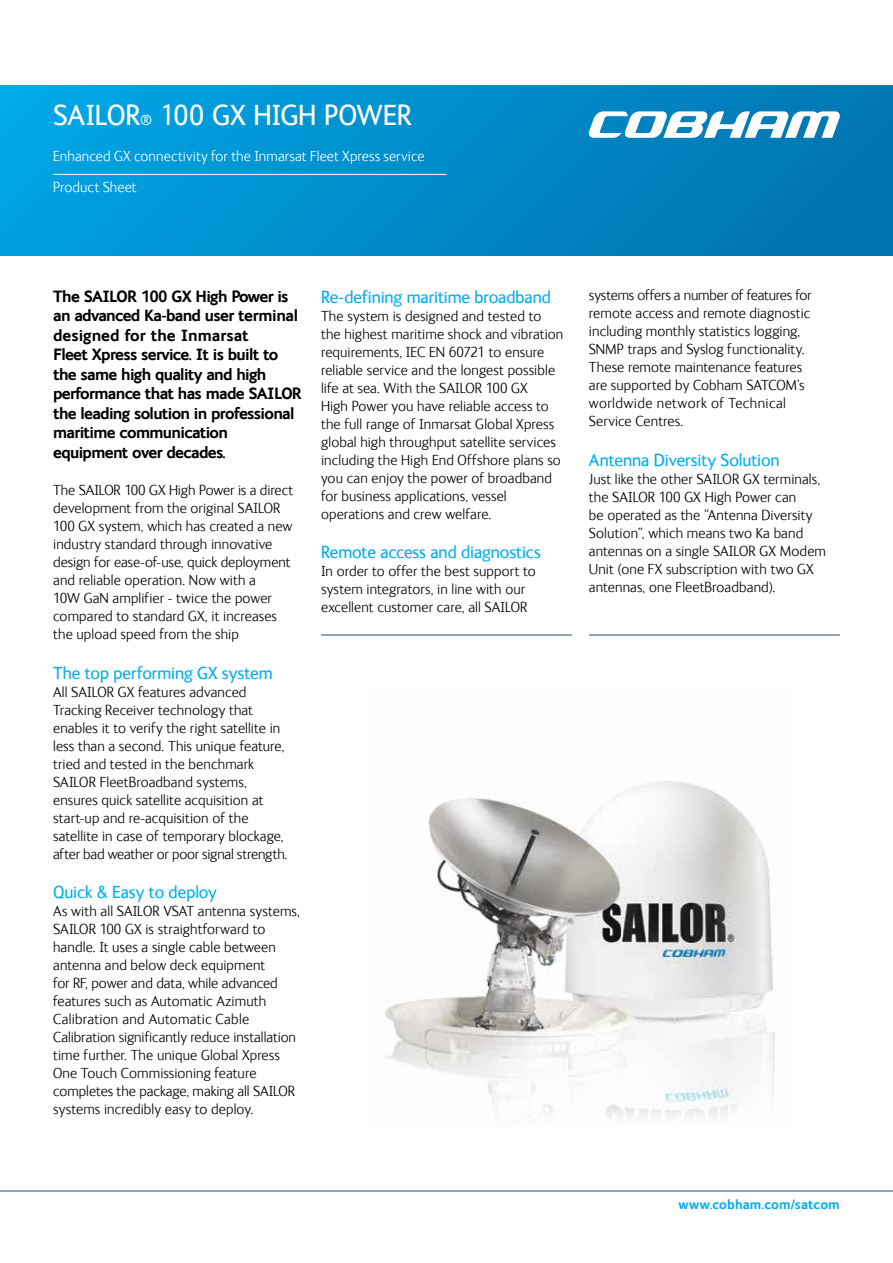
<style>
.page{position:relative;width:893px;height:1263px;background:#fff}
.page>*{position:absolute;margin:0;border:0;box-sizing:border-box;transform-origin:0 0}
.t1{font:30px "FS Ingrid";letter-spacing:-.005em;color:#fff}
.t2{font:18px "FS Ingrid";letter-spacing:-.005em;color:#00aeef}
.t3{font:700 16.5px/19.5px "FS Ingrid";letter-spacing:-.04em;color:#000}
.t4{font:300 15px/18px "FS Ingrid";letter-spacing:.005em;color:#000}
.t5{font:300 15px/30.8px "FS Ingrid";letter-spacing:.01em;color:#fff}
.t6{font:700 13.5px "FS Ingrid";letter-spacing:.005em;color:#00aeef}
.s1{font-size:15px}
</style>
<div class="page">
<hr style="left:0;top:1191px;width:893px;height:1px;background:#95a3ab">
<div style="left:0;top:85px;width:893px;height:170px;background:linear-gradient(to right,#00a4e5,#0072ad)"></div>
<svg style="left:588px;top:111px;width:253px;height:27px"></svg>
<img style="left:385px;top:781px;width:391px;height:337px">
<hr style="left:53px;top:174px;width:393px;height:1px;background:#fff">
<hr style="left:321px;top:634px;width:251px;height:2px;background:#95a3ab">
<hr style="left:589px;top:634px;width:251px;height:1px;background:#95a3ab">
<h1 class="t1" style="left:53px;top:95px;width:360px">SAILOR<span class="s1">®</span> 100 GX HIGH POWER</h1>
<p class="t5" style="left:53px;top:140px;width:373px">Enhanced GX connectivity for the Inmarsat Fleet Xpress service<br>Product Sheet</p>
<p class="t3" style="left:53px;top:286px;width:250px">The SAILOR 100 GX High Power is an advanced Ka-band user terminal designed for the Inmarsat<br>Fleet Xpress service. It is built to the same high quality and high performance that has made SAILOR the leading solution in professional maritime communication equipment over decades.</p>
<p class="t4" style="left:53px;top:480px;width:242px">The SAILOR 100 GX High Power is a direct development from the original SAILOR 100 GX system, which has created a new industry standard through innovative design for ease-of-use, quick deployment and reliable operation. Now with a<br>10W GaN amplifier - twice the power compared to standard GX, it increases the upload speed from the ship</p>
<p class="t2" style="left:53px;top:661px;width:221px">The top performing GX system</p>
<p class="t4" style="left:53px;top:682px;width:236px">All SAILOR GX features advanced Tracking Receiver technology that enables it to verify the right satellite in less than a second. This unique feature, tried and tested in the benchmark SAILOR FleetBroadband systems, ensures quick satellite acquisition at start-up and re-acquisition of the satellite in case of temporary blockage, after bad weather or poor signal strength.</p>
<p class="t2" style="left:53px;top:880px;width:165px">Quick &amp; Easy to deploy</p>
<p class="t4" style="left:53px;top:902px;width:248px">As with all SAILOR VSAT antenna systems, SAILOR 100 GX is straightforward to handle. It uses a single cable between antenna and below deck equipment<br>for RF, power and data, while advanced features such as Automatic Azimuth Calibration and Automatic Cable Calibration significantly reduce installation time further. The unique Global Xpress One Touch Commissioning feature completes the package, making all SAILOR systems incredibly easy to deploy.</p>
<p class="t2" style="left:321px;top:285px;width:231px">Re-defining maritime broadband</p>
<p class="t4" style="left:321px;top:306px;width:244px">The system is designed and tested to the highest maritime shock and vibration requirements, IEC EN 60721 to ensure reliable service and the longest possible life at sea. With the SAILOR 100 GX<br>High Power you have reliable access to the full range of Inmarsat Global Xpress global high throughput satellite services including the High End Offshore plans so you can enjoy the power of broadband for business applications, vessel operations and crew welfare.</p>
<p class="t2" style="left:321px;top:540px;width:221px">Remote access and diagnostics</p>
<p class="t4" style="left:321px;top:562px;width:216px">In order to offer the best support to system integrators, in line with our excellent customer care, all SAILOR</p>
<p class="t4" style="left:589px;top:286px;width:224px">systems offers a number of features for remote access and remote diagnostic including monthly statistics logging, SNMP traps and Syslog functionality.<br>These remote maintenance features are supported by Cobham SATCOM’s worldwide network of Technical Service Centres.</p>
<p class="t2" style="left:589px;top:448px;width:192px">Antenna Diversity Solution</p>
<p class="t4" style="left:589px;top:469px;width:239px">Just like the other SAILOR GX terminals, the SAILOR 100 GX High Power can<br>be operated as the “Antenna Diversity Solution”, which means two Ka band antennas on a single SAILOR GX Modem Unit (one FX subscription with two GX antennas, one FleetBroadband).</p>
<p class="t6" style="left:678px;top:1196px;width:163px">www.cobham.com/satcom</p>
</div>
